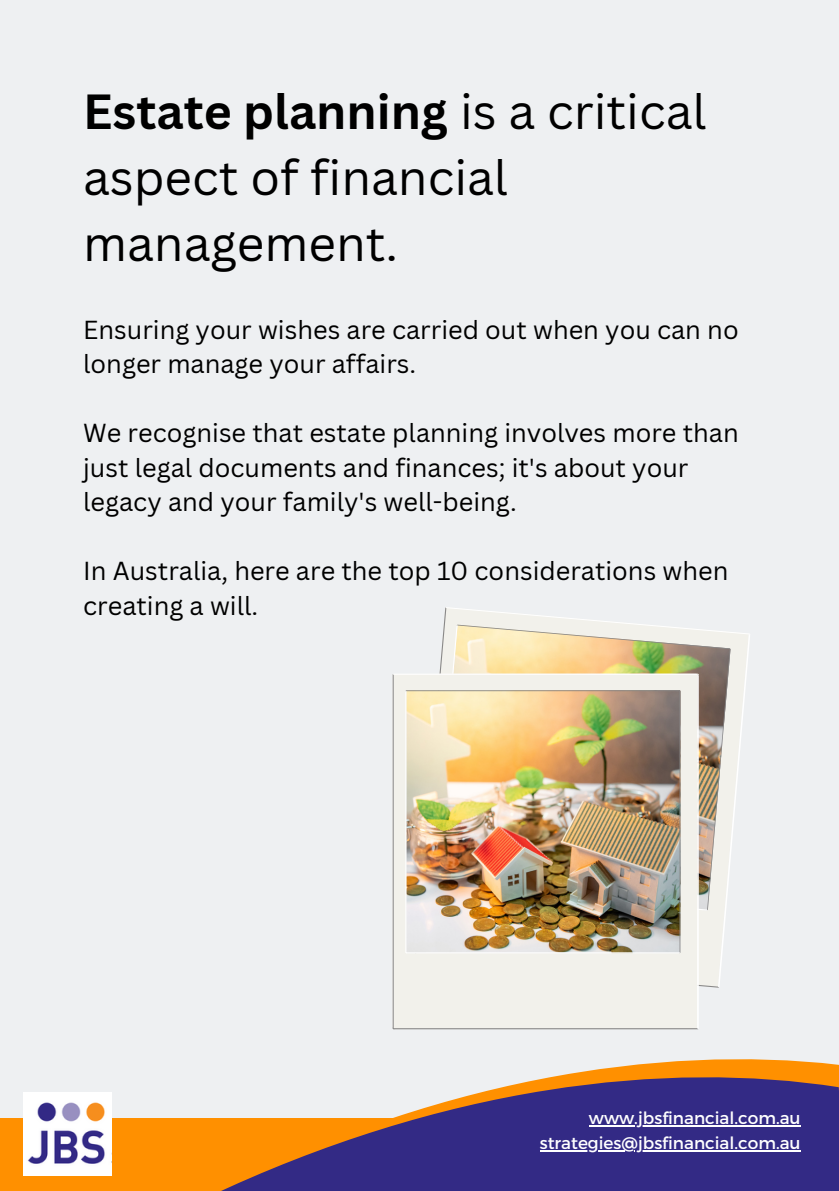
<style>
.page{position:relative;width:839px;height:1191px;background:#fff}
.page>*{position:absolute;margin:0;border:0;box-sizing:border-box;transform-origin:0 0}
.t1{font:48px/66px "Canva Sans";color:#000}
.t2{font:25.4px/34.4px "Canva Sans";color:#000}
.t3{font:17px "Montserrat";color:#fff}
.s1{font-weight:700}
</style>
<div class="page">
<div style="left:0;top:0;width:838px;height:1191px;background:#eef0f2"></div>
<div style="left:0;top:1118px;width:838px;height:73px;background:#ff9000"></div>
<svg style="left:83px;top:1059px;width:755px;height:132px;fill:#332a85"></svg>
<img style="left:23px;top:1093px;width:89px;height:82px">
<img style="left:392px;top:607px;width:358px;height:422px">
<hr style="left:589px;top:1125px;width:211px;height:1px;background:#fff">
<hr style="left:539px;top:1150px;width:261px;height:2px;background:#fff">
<p class="t1" style="left:83px;top:77px;width:624px"><span class="s1">Estate planning</span> is a critical aspect of financial management.</p>
<p class="t2" style="left:83px;top:312px;width:657px">Ensuring your wishes are carried out when you can no longer manage your affairs.</p>
<p class="t2" style="left:83px;top:415px;width:657px">We recognise that estate planning involves more than just legal documents and finances; it's about your legacy and your family's well-being.</p>
<p class="t2" style="left:83px;top:553px;width:646px">In Australia, here are the top 10 considerations when creating a will.</p>
<p class="t3" style="left:589px;top:1107px;width:213px">www.jbsfinancial.com.au</p>
<p class="t3" style="left:539px;top:1132px;width:262px">strategies@jbsfinancial.com.au</p>
</div>
